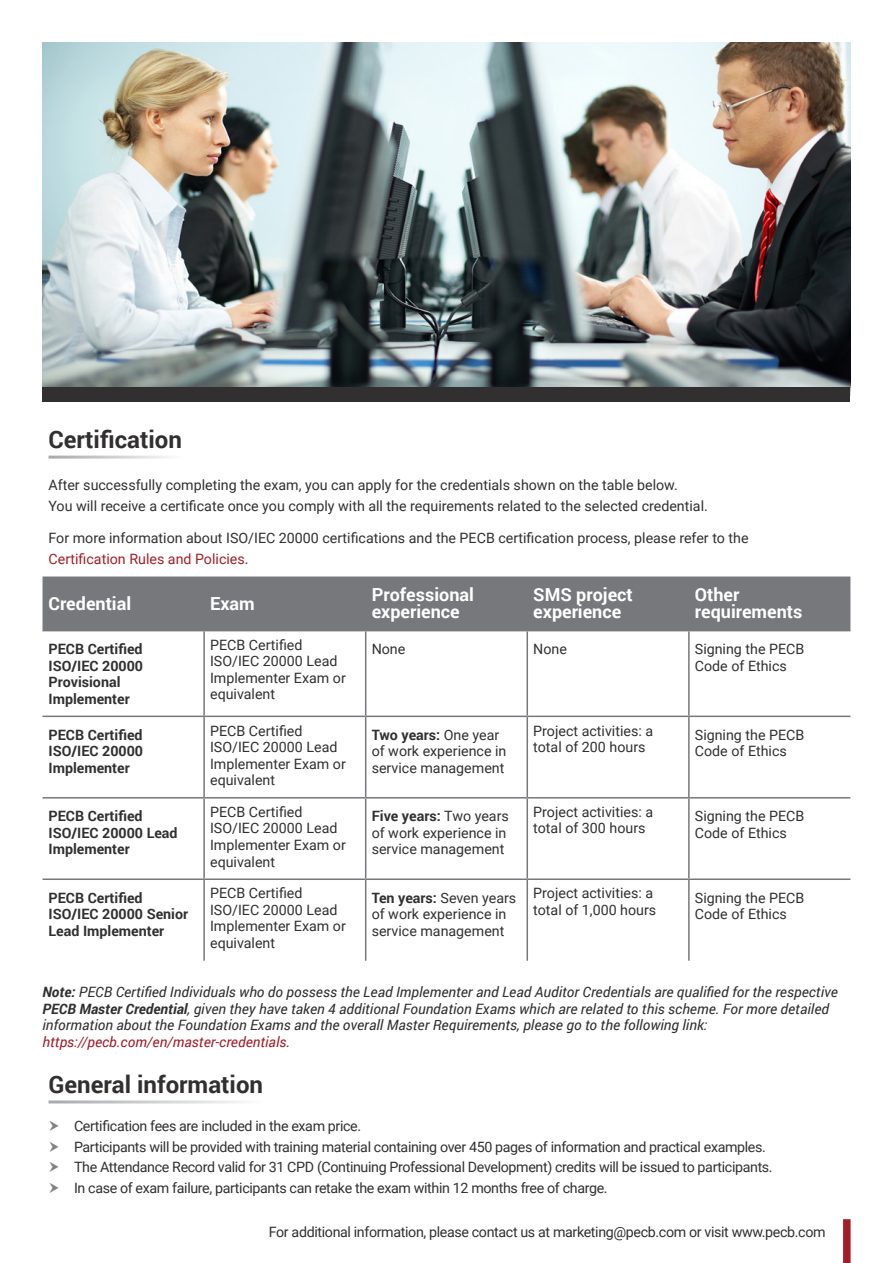
<style>
.page{position:relative;width:893px;height:1263px;background:#fff}
.page>*{position:absolute;margin:0;border:0;box-sizing:border-box;transform-origin:0 0}
.t1{font:700 24px "Roboto";color:#312f30}
.t2{font:700 18px/16.5px "Roboto";color:#fff}
.Bullet_Points{font:14.25px/16.5px "Roboto";color:#312f30}
.Bullet_Points-2{font:14.25px "Roboto";letter-spacing:-.025em;color:#312f30}
.Bullet_Points-3{font:italic 14.25px/16.5px "Roboto";color:#312f30}
.t3{font:700 14.25px/16.5px "Roboto";color:#312f30}
.Bullet_Points-4{font:14.25px "Roboto";color:#a11e29}
.s1{color:#312f30}
.s2{font-weight:700}
.s3{color:#a11e29}
</style>
<div class="page">
<img style="left:43px;top:43px;width:807px;height:344px">
<div style="left:843px;top:1219px;width:8px;height:44px;background:#a11e29"></div>
<div style="left:43px;top:387px;width:807px;height:15px;background:#312f30"></div>
<div style="left:43px;top:576px;width:807px;height:54px;background:#76787b"></div>
<hr style="left:43px;top:878px;width:161px;height:2px;background:#76787b">
<hr style="left:204px;top:878px;width:162px;height:2px;background:#76787b">
<hr style="left:366px;top:878px;width:161px;height:2px;background:#76787b">
<hr style="left:527px;top:878px;width:162px;height:2px;background:#76787b">
<hr style="left:689px;top:878px;width:161px;height:2px;background:#76787b">
<hr style="left:203px;top:631px;width:2px;height:85px;background:#76787b">
<hr style="left:365px;top:631px;width:1px;height:85px;background:#76787b">
<hr style="left:526px;top:631px;width:2px;height:85px;background:#76787b">
<hr style="left:688px;top:631px;width:2px;height:85px;background:#76787b">
<hr style="left:43px;top:716px;width:161px;height:1px;background:#76787b">
<hr style="left:204px;top:716px;width:162px;height:1px;background:#76787b">
<hr style="left:203px;top:717px;width:2px;height:80px;background:#76787b">
<hr style="left:366px;top:716px;width:161px;height:1px;background:#76787b">
<hr style="left:365px;top:717px;width:1px;height:80px;background:#76787b">
<hr style="left:527px;top:716px;width:162px;height:1px;background:#76787b">
<hr style="left:526px;top:717px;width:2px;height:80px;background:#76787b">
<hr style="left:689px;top:716px;width:161px;height:1px;background:#76787b">
<hr style="left:688px;top:717px;width:2px;height:80px;background:#76787b">
<hr style="left:43px;top:797px;width:161px;height:1px;background:#76787b">
<hr style="left:204px;top:797px;width:162px;height:1px;background:#76787b">
<hr style="left:203px;top:798px;width:2px;height:80px;background:#76787b">
<hr style="left:366px;top:797px;width:161px;height:1px;background:#76787b">
<hr style="left:365px;top:798px;width:1px;height:80px;background:#76787b">
<hr style="left:527px;top:797px;width:162px;height:1px;background:#76787b">
<hr style="left:526px;top:798px;width:2px;height:80px;background:#76787b">
<hr style="left:689px;top:797px;width:161px;height:1px;background:#76787b">
<hr style="left:688px;top:798px;width:2px;height:80px;background:#76787b">
<hr style="left:203px;top:880px;width:2px;height:81px;background:#76787b">
<hr style="left:365px;top:880px;width:1px;height:81px;background:#76787b">
<hr style="left:526px;top:880px;width:2px;height:81px;background:#76787b">
<hr style="left:688px;top:880px;width:2px;height:81px;background:#76787b">
<hr style="left:43px;top:630px;width:161px;height:1px;background:#76787b">
<hr style="left:204px;top:630px;width:162px;height:1px;background:#76787b">
<hr style="left:366px;top:630px;width:161px;height:1px;background:#76787b">
<hr style="left:527px;top:630px;width:162px;height:1px;background:#76787b">
<hr style="left:689px;top:630px;width:161px;height:1px;background:#76787b">
<p class="t1" style="left:49px;top:423px;width:135px">Certification</p>
<p class="Bullet_Points" style="left:49px;top:476px;width:631px">After successfully completing the exam, you can apply for the credentials shown on the table below.</p>
<p class="Bullet_Points" style="left:49px;top:497px;width:661px">You will receive a certificate once you comply with all the requirements related to the selected credential.</p>
<p class="Bullet_Points" style="left:49px;top:529px;width:701px">For more information about ISO/IEC 20000 certifications and the PECB certification process, please refer to the</p>
<p class="Bullet_Points-4" style="left:49px;top:549px;width:202px">Certification Rules and Policies<span class="s1">.</span></p>
<p class="t2" style="left:49px;top:594px;width:84px">Credential</p>
<p class="t2" style="left:210px;top:594px;width:46px">Exam</p>
<p class="t2" style="left:372px;top:586px;width:104px">Professional experience</p>
<p class="t2" style="left:533px;top:586px;width:101px">SMS project experience</p>
<p class="t2" style="left:695px;top:586px;width:109px">Other requirements</p>
<p class="t3" style="left:49px;top:640px;width:96px">PECB Certified<br>ISO/IEC 20000<br>Provisional<br>Implementer</p>
<p class="Bullet_Points" style="left:210px;top:636px;width:137px">PECB Certified<br>ISO/IEC 20000 Lead<br>Implementer Exam or equivalent</p>
<p class="Bullet_Points" style="left:372px;top:640px;width:35px">None</p>
<p class="Bullet_Points" style="left:533px;top:640px;width:35px">None</p>
<p class="Bullet_Points" style="left:695px;top:640px;width:111px">Signing the PECB</p>
<p class="Bullet_Points" style="left:695px;top:657px;width:93px">Code of Ethics</p>
<p class="t3" style="left:49px;top:726px;width:96px;text-align:justify">PECB Certified ISO/IEC 20000<br>Implementer</p>
<p class="Bullet_Points" style="left:210px;top:722px;width:137px">PECB Certified<br>ISO/IEC 20000 Lead<br>Implementer Exam or equivalent</p>
<p class="Bullet_Points" style="left:372px;top:726px;width:136px"><span class="s2">Two years:</span> One year of work experience in service management</p>
<p class="Bullet_Points" style="left:533px;top:722px;width:121px">Project activities: a total of 200 hours</p>
<p class="Bullet_Points" style="left:695px;top:726px;width:111px">Signing the PECB</p>
<p class="Bullet_Points" style="left:695px;top:742px;width:93px">Code of Ethics</p>
<p class="t3" style="left:49px;top:807px;width:131px">PECB Certified<br>ISO/IEC 20000 Lead<br>Implementer</p>
<p class="Bullet_Points" style="left:210px;top:803px;width:137px">PECB Certified<br>ISO/IEC 20000 Lead<br>Implementer Exam or equivalent</p>
<p class="Bullet_Points" style="left:372px;top:807px;width:139px"><span class="s2">Five years:</span> Two years of work experience in service management</p>
<p class="Bullet_Points" style="left:533px;top:803px;width:121px">Project activities: a total of 300 hours</p>
<p class="Bullet_Points" style="left:695px;top:807px;width:111px">Signing the PECB</p>
<p class="Bullet_Points" style="left:695px;top:824px;width:93px">Code of Ethics</p>
<p class="t3" style="left:49px;top:889px;width:141px">PECB Certified<br>ISO/IEC 20000 Senior<br>Lead Implementer</p>
<p class="Bullet_Points" style="left:210px;top:884px;width:137px">PECB Certified<br>ISO/IEC 20000 Lead<br>Implementer Exam or equivalent</p>
<p class="Bullet_Points" style="left:372px;top:889px;width:146px"><span class="s2">Ten years:</span> Seven years of work experience in service management</p>
<p class="Bullet_Points" style="left:533px;top:884px;width:125px">Project activities: a total of 1,000 hours</p>
<p class="Bullet_Points" style="left:695px;top:889px;width:111px">Signing the PECB</p>
<p class="Bullet_Points" style="left:695px;top:905px;width:93px">Code of Ethics</p>
<p class="Bullet_Points-3" style="left:43px;top:983px;width:797px"><span class="s2">Note:</span> PECB Certified Individuals who do possess the Lead Implementer and Lead Auditor Credentials are qualified for the respective <span class="s2">PECB Master Credential</span>, given they have taken 4 additional Foundation Exams which are related to this scheme. For more detailed information about the Foundation Exams and the overall Master Requirements, please go to the following link: <span class="s3">https://pecb.com/en/master-credentials</span>.</p>
<p class="t1" style="left:49px;top:1067px;width:216px">General information</p>
<p class="Bullet_Points-2" style="left:74px;top:1116px;width:289px">Certification fees are included in the exam price.</p>
<p class="Bullet_Points-2" style="left:74px;top:1137px;width:693px">Participants will be provided with training material containing over 450 pages of information and practical examples.</p>
<p class="Bullet_Points-2" style="left:74px;top:1157px;width:700px">The Attendance Record valid for 31 CPD (Continuing Professional Development) credits will be issued to participants.</p>
<p class="Bullet_Points-2" style="left:74px;top:1178px;width:535px">In case of exam failure, participants can retake the exam within 12 months free of charge.</p>
<p class="Bullet_Points-2" style="left:269px;top:1221px;width:558px">For additional information, please contact us at marketing@pecb.com or visit www.pecb.com</p>
</div>
